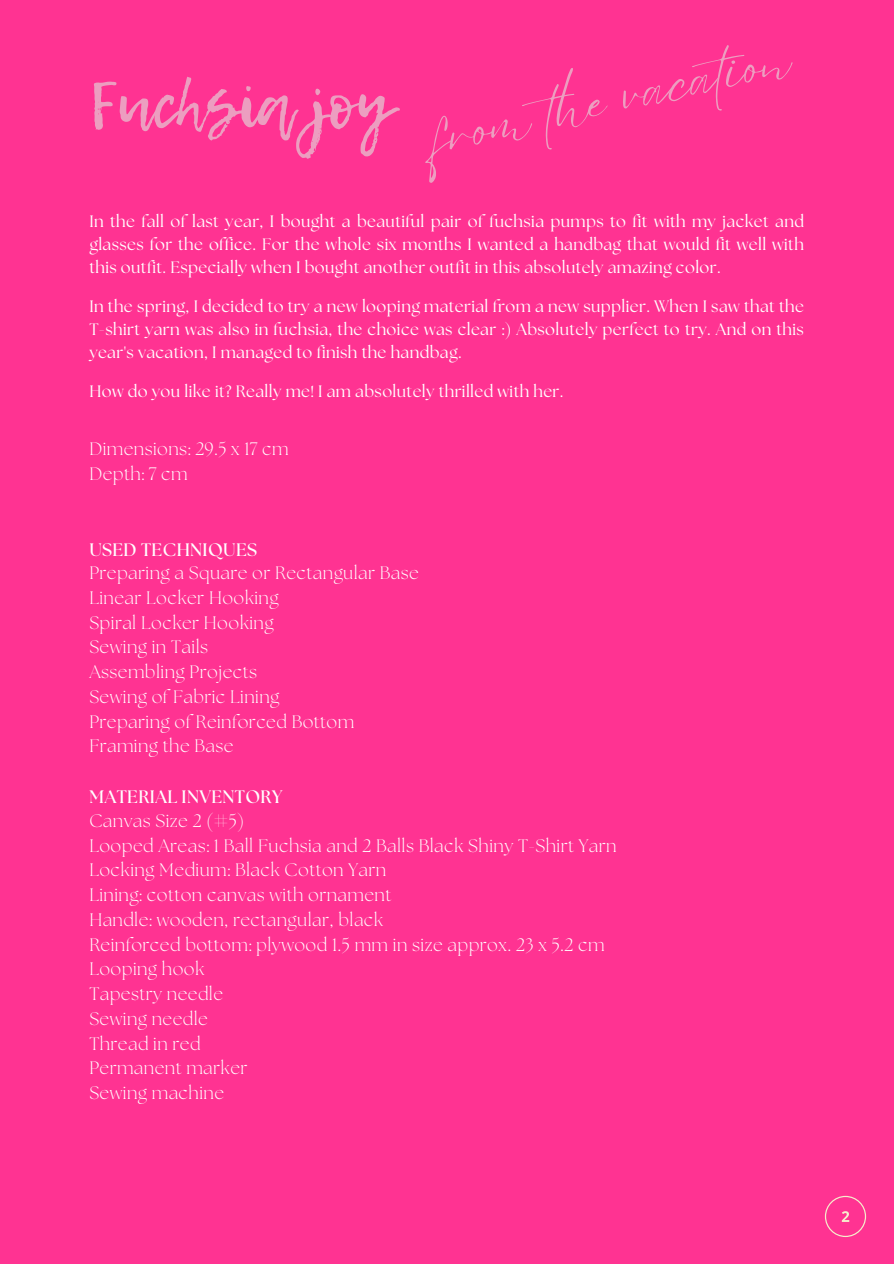
<style>
.page{position:relative;width:894px;height:1264px;background:#fff}
.page>*{position:absolute;margin:0;border:0;box-sizing:border-box;transform-origin:0 0}
.t1{font:64.5px "Lemon Tuesday";color:#ec9ec0}
.t2{font:55.5px "Eyesome Script";color:#ec9ec0}
.t3{font:300 18px/24.8px "The Seasons";letter-spacing:.02em;color:#fff}
.t4{font:700 18px "The Seasons";letter-spacing:.02em;color:#fff}
.t5{font:16.5px/23px "The Seasons";letter-spacing:.02em;color:#fff;text-align:justify}
</style>
<div class="page">
<div style="left:0;top:0;width:893px;height:1263px;background:#ff3392"></div>
<svg style="left:824px;top:1195px;width:41px;height:41px"></svg>
<p class="t1" style="left:89px;top:57px;width:303px">Fuchsia joy</p>
<p class="t2" style="left:424px;top:105px;width:368px;rotate:-13deg">from the vacation</p>
<h2 class="t5" style="left:89px;top:211px;width:715px">In the fall of last year, I bought a beautiful pair of fuchsia pumps to fit with my jacket and glasses for the office. For the whole six months I wanted a handbag that would fit well with this outfit. Especially when I bought another outfit in this absolutely amazing color.</h2>
<h1 class="t5" style="left:89px;top:296px;width:715px">In the spring, I decided to try a new looping material from a new supplier. When I saw that the T-shirt yarn was also in fuchsia, the choice was clear :) Absolutely perfect to try. And on this year's vacation, I managed to finish the handbag.</h1>
<p class="t5" style="left:89px;top:381px;width:475px">How do you like it? Really me! I am absolutely thrilled with her.</p>
<p class="t3" style="left:89px;top:438px;width:201px">Dimensions: 29.5 x 17 cm<br>Depth: 7 cm</p>
<p class="t4" style="left:89px;top:541px;width:169px">USED TECHNIQUES</p>
<p class="t3" style="left:89px;top:562px;width:331px">Preparing a Square or Rectangular Base<br>Linear Locker Hooking<br>Spiral Locker Hooking<br>Sewing in Tails<br>Assembling Projects<br>Sewing of Fabric Lining<br>Preparing of Reinforced Bottom<br>Framing the Base</p>
<p class="t4" style="left:89px;top:788px;width:194px">MATERIAL INVENTORY</p>
<p class="t3" style="left:89px;top:809px;width:528px">Canvas Size 2 (#5)<br>Looped Areas: 1 Ball Fuchsia and 2 Balls Black Shiny T-Shirt Yarn<br>Locking Medium: Black Cotton Yarn<br>Lining: cotton canvas with ornament<br>Handle: wooden, rectangular, black<br>Reinforced bottom: plywood 1.5 mm in size approx. 23 x 5.2 cm<br>Looping hook<br>Tapestry needle<br>Sewing needle<br>Thread in red<br>Permanent marker<br>Sewing machine</p>
</div>
